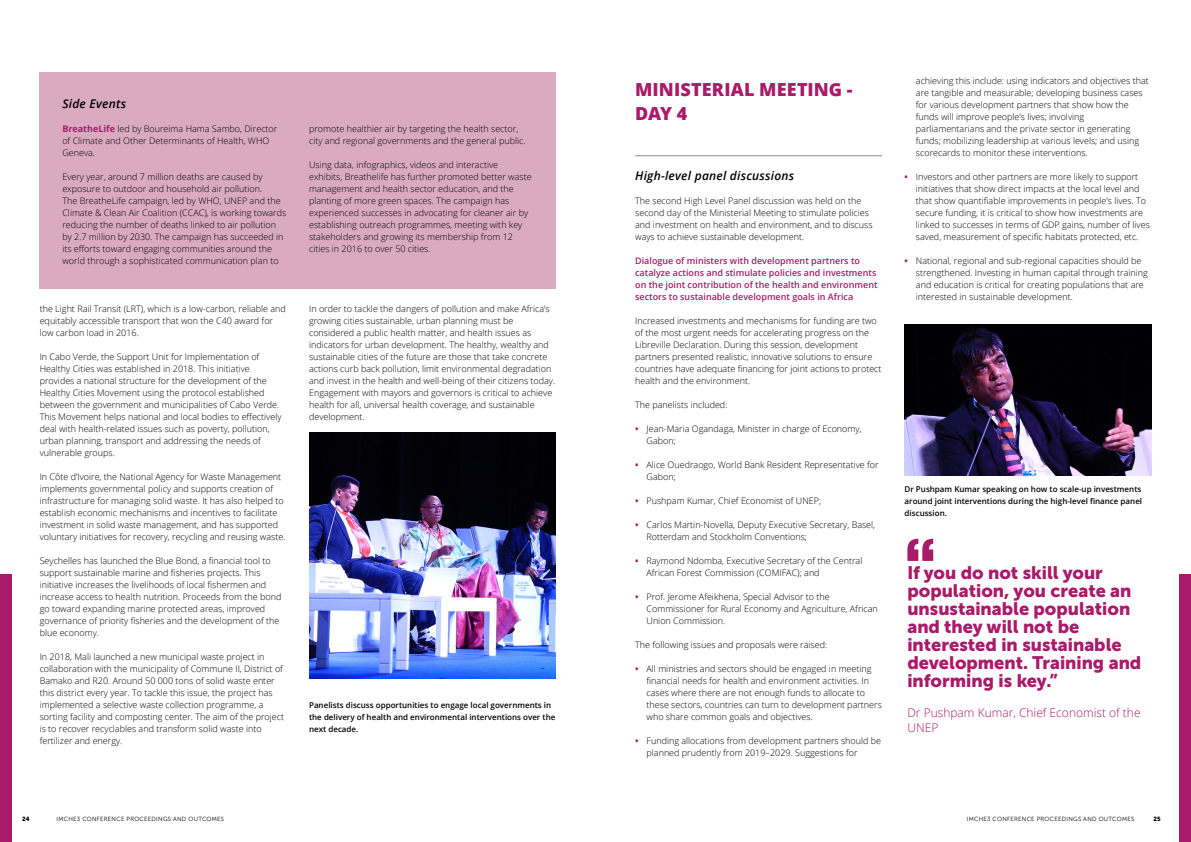
<style>
.page{position:relative;width:1191px;height:842px;background:#fff}
.page>*{position:absolute;margin:0;border:0;box-sizing:border-box;transform-origin:0 0}
.t1{font:18px/18px "Museo Sans Cyrl 900";color:#aa1a6a}
.t2{font:800 18px/24px "Open Sans";letter-spacing:.005em;color:#aa1a6a}
.t3{font:300 12px/15px "Open Sans";color:#aa1a6a}
.t4{font:italic 600 12px "Open Sans";letter-spacing:.02em;color:#000}
.t5{font:300 9px/12px "Open Sans";color:#000}
.t6{font:600 9px/12px "Open Sans";color:#aa1a6a}
.t7{font:600 8px/12px "Open Sans";color:#000;text-align:justify}
.t8{font:6px "Museo Sans Cyrl 300";letter-spacing:.05em;color:#000}
.t9{font:6px "Museo Sans Cyrl 900";color:#000}
.s1{font-weight:700;color:#aa1a6a}
</style>
<div class="page">
<div style="left:1179px;top:574px;width:12px;height:268px;background:#aa1a6a"></div>
<div style="left:0;top:574px;width:12px;height:268px;background:#aa1a6a"></div>
<div style="left:40px;top:72px;width:516px;height:216px;background:#daaac1"></div>
<hr style="left:635px;top:156px;width:247px;height:1px;background:#888788">
<svg style="left:907px;top:539px;width:26px;height:22px"></svg>
<img style="left:904px;top:324px;width:247px;height:152px">
<img style="left:309px;top:432px;width:247px;height:247px">
<h2 class="t4" style="left:62px;top:95px;width:65px">Side Events</h2>
<p class="t5" style="left:62px;top:122px;width:216px"><span class="s1">BreatheLife</span> led by Boureima Hama Sambo, Director of Climate and Other Determinants of Health, WHO<br>Geneva.</p>
<p class="t5" style="left:62px;top:170px;width:225px">Every year, around 7 million deaths are caused by exposure to outdoor and household air pollution.<br>The BreatheLife campaign, led by WHO, UNEP and the Climate &amp; Clean Air Coalition (CCAC), is working towards reducing the number of deaths linked to air pollution by 2.7 million by 2030. The campaign has succeeded in its efforts toward engaging communities around the world through a sophisticated communication plan to</p>
<p class="t5" style="left:40px;top:302px;width:248px">the Light Rail Transit (LRT), which is a low-carbon, reliable and equitably accessible transport that won the C40 award for low carbon load in 2016.</p>
<p class="t5" style="left:40px;top:350px;width:243px">In Cabo Verde, the Support Unit for Implementation of Healthy Cities was established in 2018. This initiative provides a national structure for the development of the Healthy Cities Movement using the protocol established between the government and municipalities of Cabo Verde.<br>This Movement helps national and local bodies to effectively deal with health-related issues such as poverty, pollution, urban planning, transport and addressing the needs of vulnerable groups.</p>
<p class="t5" style="left:40px;top:470px;width:247px">In Côte d’Ivoire, the National Agency for Waste Management implements governmental policy and supports creation of infrastructure for managing solid waste. It has also helped to establish economic mechanisms and incentives to facilitate investment in solid waste management, and has supported voluntary initiatives for recovery, recycling and reusing waste.</p>
<p class="t5" style="left:40px;top:554px;width:243px">Seychelles has launched the Blue Bond, a financial tool to support sustainable marine and fisheries projects. This initiative increases the livelihoods of local fishermen and increase access to health nutrition. Proceeds from the bond go toward expanding marine protected areas, improved governance of priority fisheries and the development of the blue economy.</p>
<p class="t5" style="left:40px;top:650px;width:246px">In 2018, Mali launched a new municipal waste project in collaboration with the municipality of Commune II, District of Bamako and R20. Around 50 000 tons of solid waste enter this district every year. To tackle this issue, the project has implemented a selective waste collection programme, a sorting facility and composting center. The aim of the project is to recover recyclables and transform solid waste into fertilizer and energy.</p>
<p class="t5" style="left:309px;top:122px;width:218px">promote healthier air by targeting the health sector, city and regional governments and the general public.</p>
<p class="t5" style="left:309px;top:158px;width:224px">Using data, infographics, videos and interactive exhibits, Breathelife has further promoted better waste management and health sector education, and the planting of more green spaces. The campaign has experienced successes in advocating for cleaner air by establishing outreach programmes, meeting with key stakeholders and growing its membership from 12 cities in 2016 to over 50 cities.</p>
<p class="t5" style="left:309px;top:302px;width:248px">In order to tackle the dangers of pollution and make Africa’s growing cities sustainable, urban planning must be considered a public health matter, and health issues as indicators for urban development. The healthy, wealthy and sustainable cities of the future are those that take concrete actions curb back pollution, limit environmental degradation and invest in the health and well-being of their citizens today.<br>Engagement with mayors and governors is critical to achieve health for all, universal health coverage, and sustainable development.</p>
<p class="t7" style="left:309px;top:699px;width:248px;text-align:left">Panelists discuss opportunities to engage local governments in the delivery of health and environmental interventions over the next decade.</p>
<h1 class="t2" style="left:635px;top:77px;width:219px">MINISTERIAL MEETING -<br>DAY 4</h1>
<h2 class="t4" style="left:635px;top:167px;width:160px">High-level panel discussions</h2>
<p class="t5" style="left:635px;top:194px;width:239px">The second High Level Panel discussion was held on the second day of the Ministerial Meeting to stimulate policies and investment on health and environment, and to discuss ways to achieve sustainable development.</p>
<p class="t6" style="left:635px;top:255px;width:244px">Dialogue of ministers with development partners to catalyze actions and stimulate policies and investments on the joint contribution of the health and environment sectors to sustainable development goals in Africa</p>
<p class="t5" style="left:635px;top:314px;width:248px">Increased investments and mechanisms for funding are two of the most urgent needs for accelerating progress on the Libreville Declaration. During this session, development partners presented realistic, innovative solutions to ensure countries have adequate financing for joint actions to protect health and the environment.</p>
<p class="t5" style="left:635px;top:398px;width:94px">The panelists included:</p>
<p class="t5" style="left:646px;top:422px;width:216px;text-indent:-11px"><span class="s1">•</span> Jean-Maria Ogandaga, Minister in charge of Economy,<br>Gabon;</p>
<p class="t5" style="left:646px;top:458px;width:233px;text-indent:-11px"><span class="s1">•</span> Alice Ouedraogo, World Bank Resident Representative for<br>Gabon;</p>
<p class="t5" style="left:635px;top:494px;width:188px"><span class="s1">•</span> Pushpam Kumar, Chief Economist of UNEP;</p>
<p class="t5" style="left:646px;top:518px;width:230px;text-indent:-11px"><span class="s1">•</span> Carlos Martin-Novella, Deputy Executive Secretary, Basel,<br>Rotterdam and Stockholm Conventions;</p>
<p class="t5" style="left:646px;top:554px;width:217px;text-indent:-11px"><span class="s1">•</span> Raymond Ndomba, Executive Secretary of the Central<br>African Forest Commission (COMIFAC); and</p>
<p class="t5" style="left:646px;top:590px;width:233px;text-indent:-11px"><span class="s1">•</span> Prof. Jerome Afeikhena, Special Advisor to the<br>Commissioner for Rural Economy and Agriculture, African<br>Union Commission.</p>
<p class="t5" style="left:635px;top:638px;width:193px">The following issues and proposals were raised:</p>
<p class="t5" style="left:646px;top:662px;width:237px;text-indent:-11px"><span class="s1">•</span> All ministries and sectors should be engaged in meeting financial needs for health and environment activities. In cases where there are not enough funds to allocate to these sectors, countries can turn to development partners who share common goals and objectives.</p>
<p class="t5" style="left:646px;top:734px;width:236px;text-indent:-11px"><span class="s1">•</span> Funding allocations from development partners should be planned prudently from 2019–2029. Suggestions for</p>
<p class="t5" style="left:916px;top:74px;width:234px">achieving this include: using indicators and objectives that are tangible and measurable; developing business cases for various development partners that show how the funds will improve people’s lives; involving parliamentarians and the private sector in generating funds; mobilizing leadership at various levels; and using scorecards to monitor these interventions.</p>
<p class="t5" style="left:916px;top:170px;width:235px;text-indent:-11px"><span class="s1">•</span> Investors and other partners are more likely to support initiatives that show direct impacts at the local level and that show quantifiable improvements in people’s lives. To secure funding, it is critical to show how investments are linked to successes in terms of GDP gains, number of lives saved, measurement of specific habitats protected, etc.</p>
<p class="t5" style="left:916px;top:254px;width:233px;text-indent:-11px"><span class="s1">•</span> National, regional and sub-regional capacities should be strengthened. Investing in human capital through training and education is critical for creating populations that are interested in sustainable development.</p>
<p class="t7" style="left:904px;top:483px;width:239px">Dr Pushpam Kumar speaking on how to scale-up investments around joint interventions during the high-level finance panel discussion.</p>
<h1 class="t1" style="left:907px;top:564px;width:235px">If you do not skill your population, you create an unsustainable population and they will not be interested in sustainable development. Training and informing is key.”</h1>
<h2 class="t3" style="left:907px;top:705px;width:235px">Dr Pushpam Kumar, Chief Economist of the<br>UNEP</h2>
<p class="t9" style="left:22px;top:815px;width:9px">24</p>
<p class="t8" style="left:57px;top:815px;width:169px">IMCHE3 CONFERENCE PROCEEDINGS AND OUTCOMES</p>
<p class="t8" style="left:966px;top:815px;width:169px">IMCHE3 CONFERENCE PROCEEDINGS AND OUTCOMES</p>
<p class="t9" style="left:1153px;top:815px;width:9px">25</p>
</div>
